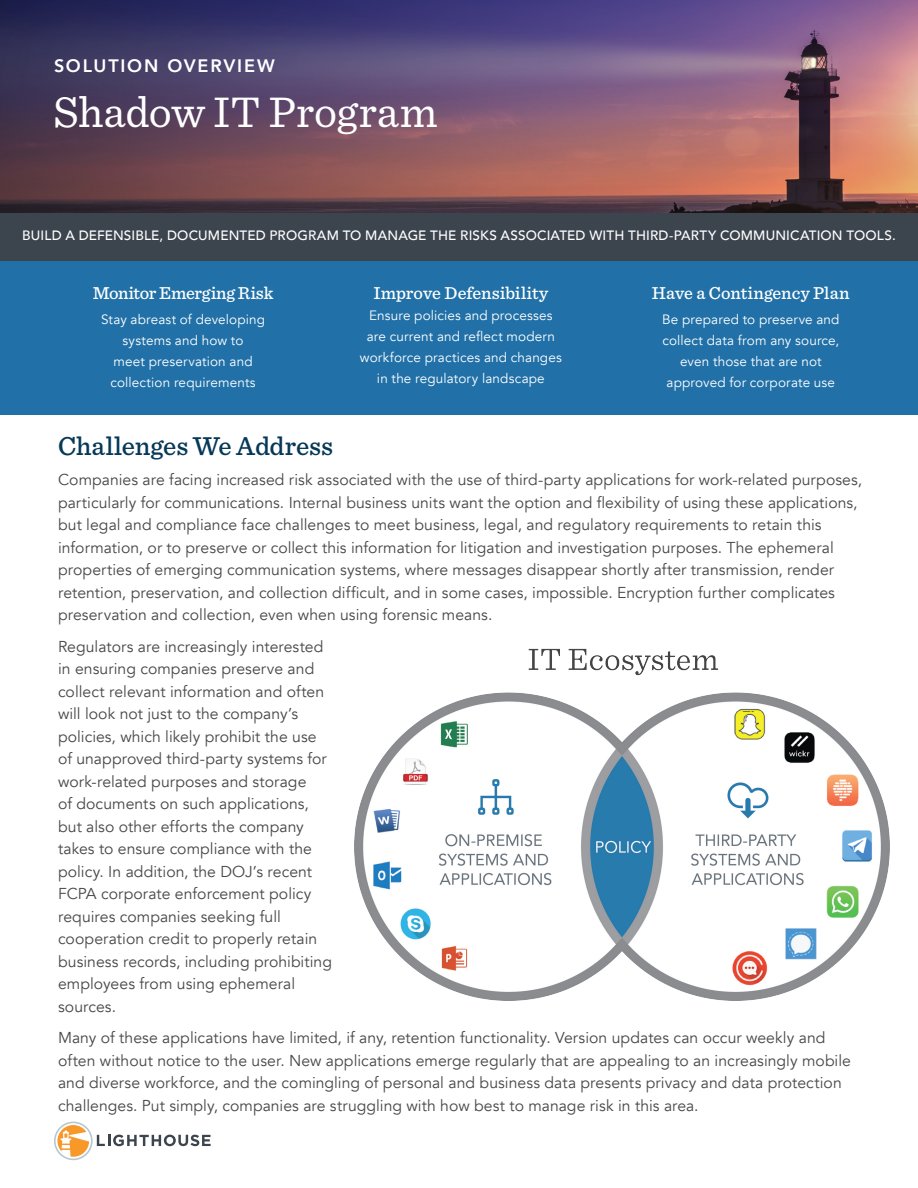
<style>
.page{position:relative;width:918px;height:1188px;background:#fff}
.page>*{position:absolute;margin:0;border:0;box-sizing:border-box;transform-origin:0 0}
.CS_Title_-_Sentinel{font:45px "Sentinel";color:#fff}
.H1_-_Sentinel_Book{font:500 27px "Sentinel";color:#063858}
.HB_-_Sentinel_book{font:500 18px "Sentinel";letter-spacing:-.005em;color:#fff}
.Doc_Type_-_Avenir_85{font:800 18px "Avenir";letter-spacing:.1em;color:#fff}
.Body_-_Avenir_45__10{font:15.75px/22.5px "Avenir";letter-spacing:.005em;color:#464748}
.HB_-_Avenir_45__9_pt{font:13.5px/21px "Avenir";letter-spacing:.01em;color:#fff;text-align:center}
.HB_-_Sentinel_book-2{font:13.5px/21px "Avenir";letter-spacing:.01em;color:#fff;text-align:center}
.HB_-_IntroBlurb__Ave{font:500 13.5px "Avenir";letter-spacing:.01em;color:#fff}
</style>
<div class="page">
<img style="left:0;top:0;width:918px;height:213px">
<div style="left:0;top:215px;width:918px;height:200px;background:#2171a8"></div>
<div style="left:0;top:213px;width:918px;height:48px;background:#3c444e"></div>
<img style="left:354px;top:648px;width:536px;height:353px">
<svg style="left:54px;top:1122px;width:157px;height:38px"></svg>
<p class="Doc_Type_-_Avenir_85" style="left:54px;top:52px;width:222px">SOLUTION OVERVIEW</p>
<p class="CS_Title_-_Sentinel" style="left:53px;top:79px;width:386px">Shadow IT Program</p>
<p class="HB_-_IntroBlurb__Ave" style="left:22px;top:224px;width:875px">BUILD A DEFENSIBLE, DOCUMENTED PROGRAM TO MANAGE THE RISKS ASSOCIATED WITH THIRD-PARTY COMMUNICATION TOOLS.</p>
<p class="HB_-_Sentinel_book" style="left:93px;top:279px;width:182px">Monitor Emerging Risk</p>
<p class="HB_-_Avenir_45__9_pt" style="left:101px;top:309px;width:165px">Stay abreast of developing systems and how to<br>meet preservation and collection requirements</p>
<p class="HB_-_Sentinel_book" style="left:374px;top:279px;width:176px">Improve Defensibility</p>
<p class="HB_-_Sentinel_book-2" style="left:360px;top:305px;width:203px">Ensure policies and processes are current and reflect modern workforce practices and changes in the regulatory landscape</p>
<p class="HB_-_Sentinel_book" style="left:652px;top:279px;width:199px">Have a Contingency Plan</p>
<p class="HB_-_Avenir_45__9_pt" style="left:662px;top:309px;width:179px">Be prepared to preserve and collect data from any source, even those that are not approved for corporate use</p>
<p class="H1_-_Sentinel_Book" style="left:58px;top:426px;width:277px">Challenges We Address</p>
<p class="Body_-_Avenir_45__10" style="left:58px;top:469px;width:806px">Companies are facing increased risk associated with the use of third-party applications for work-related purposes, particularly for communications. Internal business units want the option and flexibility of using these applications, but legal and compliance face challenges to meet business, legal, and regulatory requirements to retain this information, or to preserve or collect this information for litigation and investigation purposes. The ephemeral properties of emerging communication systems, where messages disappear shortly after transmission, render retention, preservation, and collection difficult, and in some cases, impossible. Encryption further complicates preservation and collection, even when using forensic means.</p>
<p class="Body_-_Avenir_45__10" style="left:58px;top:635px;width:275px">Regulators are increasingly interested in ensuring companies preserve and collect relevant information and often will look not just to the company’s policies, which likely prohibit the use of unapproved third-party systems for work-related purposes and storage<br>of documents on such applications, but also other efforts the company takes to ensure compliance with the policy. In addition, the DOJ’s recent FCPA corporate enforcement policy requires companies seeking full cooperation credit to properly retain business records, including prohibiting employees from using ephemeral sources.</p>
<p class="Body_-_Avenir_45__10" style="left:58px;top:1027px;width:794px">Many of these applications have limited, if any, retention functionality. Version updates can occur weekly and often without notice to the user. New applications emerge regularly that are appealing to an increasingly mobile and diverse workforce, and the comingling of personal and business data presents privacy and data protection challenges. Put simply, companies are struggling with how best to manage risk in this area.</p>
</div>
